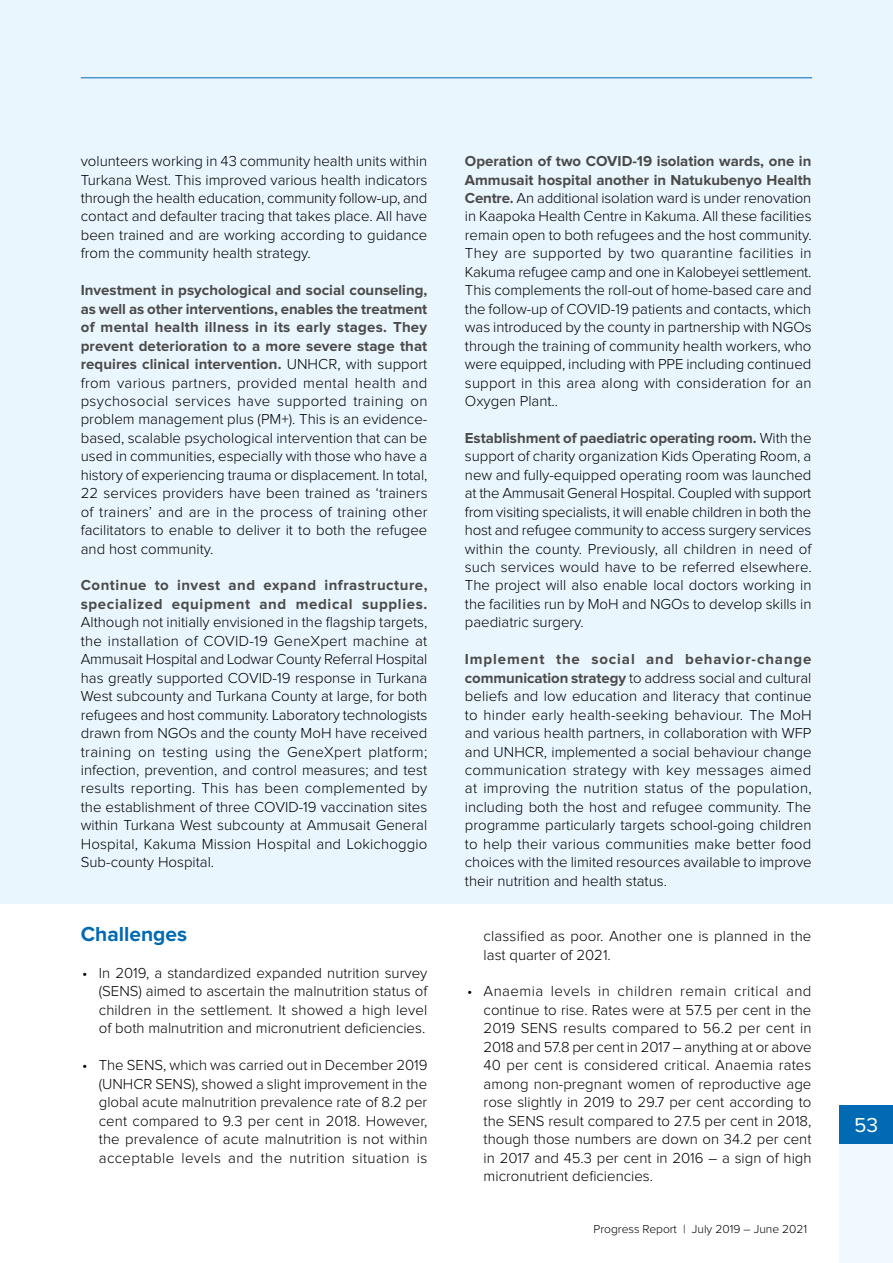
<style>
.page{position:relative;width:893px;height:1263px;background:#fff}
.page>*{position:absolute;margin:0;border:0;box-sizing:border-box;transform-origin:0 0}
.t1{font:700 21px "Proxima Nova";color:#006ab4}
.t2{font:21px "Proxima Nova";color:#fff}
.t3{font:300 15px/18.5px "Proxima Nova";color:#000;text-align:justify}
.t4{font:700 15px/18.5px "Proxima Nova";letter-spacing:.04em;color:#4a4a49}
.t5{font:300 12px "Proxima Nova";color:#000}
.s1{font-weight:700;color:#4a4a49}
</style>
<div class="page">
<div style="left:839px;top:1143px;width:54px;height:120px;background:#f0f9fe"></div>
<div style="left:839px;top:1106px;width:54px;height:38px;background:#006ab4"></div>
<div style="left:0;top:0;width:893px;height:904px;background:#eaf6fe"></div>
<hr style="left:81px;top:78px;width:731px;height:1px;background:#006ab4">
<p class="t3" style="left:81px;top:152px;width:348px">volunteers working in 43 community health units within Turkana West. This improved various health indicators through the health education, community follow-up, and contact and defaulter tracing that takes place. All have been trained and are working according to guidance from the community health strategy.</p>
<p class="t3" style="left:81px;top:282px;width:348px"><span class="s1">Investment in psychological and social counseling, as well as other interventions, enables the treatment of mental health illness in its early stages. They prevent deterioration to a more severe stage that requires clinical intervention.</span> UNHCR, with support from various partners, provided mental health and psychosocial services have supported training on problem management plus (PM+). This is an evidence&shy;based, scalable psychological intervention that can be used in communities, especially with those who have a history of experiencing trauma or displacement. In total, 22 services providers have been trained as ‘trainers of trainers’ and are in the process of training other facilitators to enable to deliver it to both the refugee and host community.</p>
<p class="t4" style="left:81px;top:577px;width:348px">Continue to invest and expand infrastructure, specialized equipment and medical supplies.</p>
<p class="t3" style="left:81px;top:614px;width:348px">Although not initially envisioned in the flagship targets, the installation of COVID-19 GeneXpert machine at Ammusait Hospital and Lodwar County Referral Hospital has greatly supported COVID-19 response in Turkana West subcounty and Turkana County at large, for both refugees and host community. Laboratory technologists drawn from NGOs and the county MoH have received training on testing using the GeneXpert platform; infection, prevention, and control measures; and test results reporting. This has been complemented by the establishment of three COVID-19 vaccination sites within Turkana West subcounty at Ammusait General Hospital, Kakuma Mission Hospital and Lokichoggio Sub-county Hospital.</p>
<h1 class="t1" style="left:81px;top:924px;width:108px">Challenges</h1>
<p class="t3" style="left:99px;top:964px;width:330px;text-indent:-16px">• In 2019, a standardized expanded nutrition survey (SENS) aimed to ascertain the malnutrition status of children in the settlement. It showed a high level of both malnutrition and micronutrient deficiencies.</p>
<p class="t3" style="left:99px;top:1057px;width:330px;text-indent:-16px">• The SENS, which was carried out in December 2019 (UNHCR SENS), showed a slight improvement in the global acute malnutrition prevalence rate of 8.2 per cent compared to 9.3 per cent in 2018. However, the prevalence of acute malnutrition is not within acceptable levels and the nutrition situation is</p>
<p class="t3" style="left:465px;top:152px;width:348px"><span class="s1">Operation of two COVID-19 isolation wards, one in Ammusait hospital another in Natukubenyo Health Centre.</span> An additional isolation ward is under renovation in Kaapoka Health Centre in Kakuma. All these facilities remain open to both refugees and the host community.<br>They are supported by two quarantine facilities in Kakuma refugee camp and one in Kalobeyei settlement.<br>This complements the roll-out of home-based care and the follow-up of COVID-19 patients and contacts, which was introduced by the county in partnership with NGOs through the training of community health workers, who were equipped, including with PPE including continued support in this area along with consideration for an Oxygen Plant..</p>
<p class="t3" style="left:465px;top:429px;width:348px"><span class="s1">Establishment of paediatric operating room.</span> With the support of charity organization Kids Operating Room, a new and fully-equipped operating room was launched at the Ammusait General Hospital. Coupled with support from visiting specialists, it will enable children in both the host and refugee community to access surgery services within the county. Previously, all children in need of such services would have to be referred elsewhere.<br>The project will also enable local doctors working in the facilities run by MoH and NGOs to develop skills in paediatric surgery.</p>
<p class="t3" style="left:465px;top:651px;width:348px"><span class="s1">Implement the social and behavior-change communication strategy</span> to address social and cultural beliefs and low education and literacy that continue to hinder early health-seeking behaviour. The MoH and various health partners, in collaboration with WFP and UNHCR, implemented a social behaviour change communication strategy with key messages aimed at improving the nutrition status of the population, including both the host and refugee community. The programme particularly targets school-going children to help their various communities make better food choices with the limited resources available to improve their nutrition and health status.</p>
<p class="t3" style="left:484px;top:927px;width:329px">classified as poor. Another one is planned in the last quarter of 2021.</p>
<p class="t3" style="left:484px;top:983px;width:329px;text-indent:-17px">• Anaemia levels in children remain critical and continue to rise. Rates were at 57.5 per cent in the 2019 SENS results compared to 56.2 per cent in 2018 and 57.8 per cent in 2017 – anything at or above 40 per cent is considered critical. Anaemia rates among non-pregnant women of reproductive age rose slightly in 2019 to 29.7 per cent according to the SENS result compared to 27.5 per cent in 2018, though those numbers are down on 34.2 per cent in 2017 and 45.3 per cent in 2016 – a sign of high micronutrient deficiencies.</p>
<p class="t5" style="left:593px;top:1223px;width:215px">Progress Report | July 2019 – June 2021</p>
<h1 class="t2" style="left:854px;top:1115px;width:26px">53</h1>
</div>
